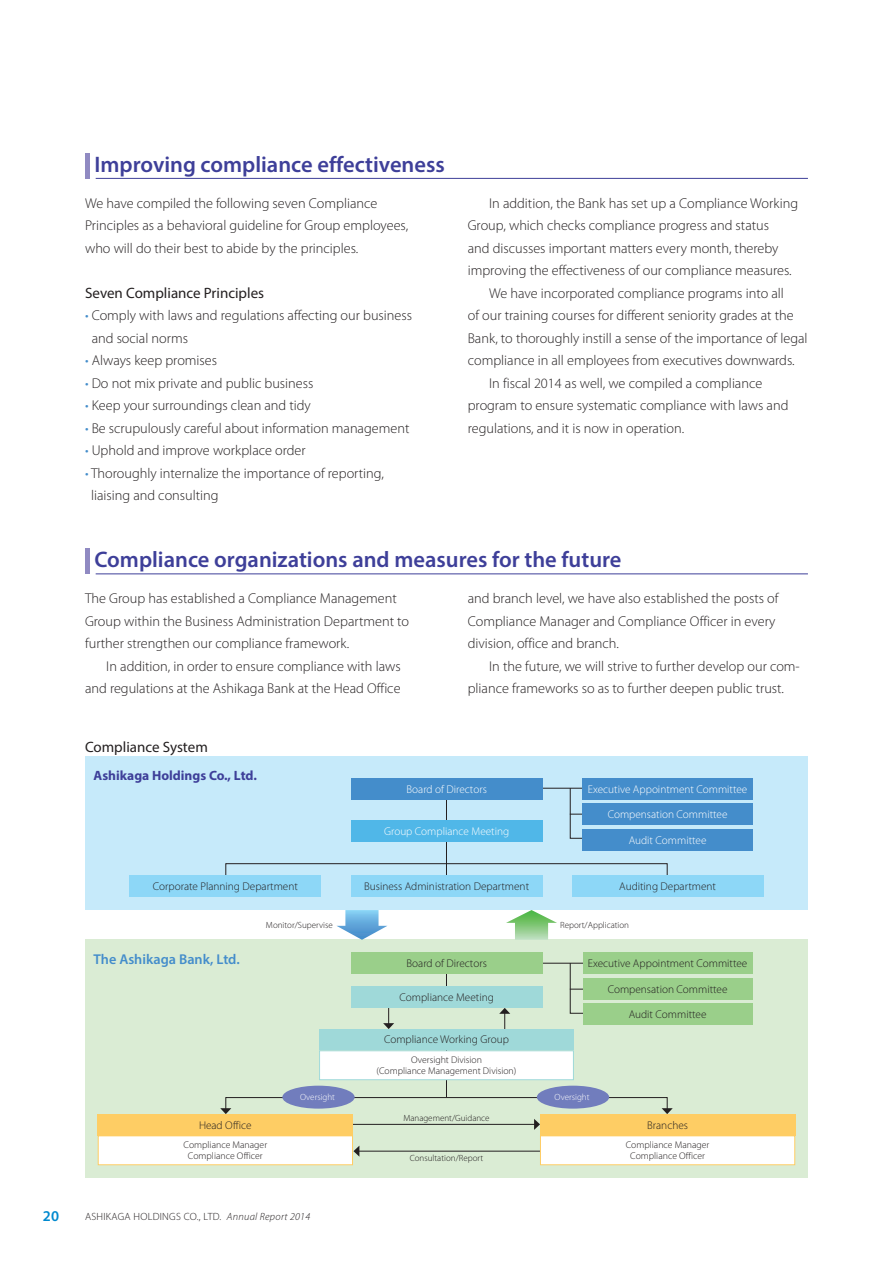
<style>
.page{position:relative;width:893px;height:1263px;background:#fff}
.page>*{position:absolute;margin:0;border:0;box-sizing:border-box;transform-origin:0 0}
.t1{font:600 22.5px "Myriad Pro";color:#3e3f99}
.t2{font:15px "Myriad Pro";color:#231f20}
.t3{font:600 15px "Myriad Pro";color:#0089cf}
.t4{font:300 14.25px/22.5px "Myriad Pro";color:#231f20}
.t5{font:600 14.25px "Myriad Pro";color:#448dcb}
.t6{font:700 13.5px "Myriad Pro";color:#3e3f99}
.t7{font:300 11.25px "Myriad Pro";color:#231f20}
.t8{font:300 11.25px "Myriad Pro";color:#fff}
.t9{font:300 10.5px "Myriad Pro";letter-spacing:.025em;color:#231f20}
.t10{font:300 9.75px/11.2px "Myriad Pro";color:#231f20;text-align:center}
.t11{font:300 9px "Myriad Pro";color:#231f20}
.t12{font:300 9px "Myriad Pro";color:#fff}
.s1{color:#448dcb}
.s2{font-style:italic}
</style>
<div class="page">
<div style="left:85px;top:757px;width:723px;height:153px;background:#c6eafa"></div>
<div style="left:85px;top:940px;width:723px;height:238px;background:#daecd4"></div>
<hr style="left:446px;top:796px;width:1px;height:93px;background:#231f20">
<hr style="left:446px;top:1035px;width:1px;height:62px;background:#231f20">
<hr style="left:446px;top:962px;width:1px;height:37px;background:#231f20">
<hr style="left:464px;top:963px;width:129px;height:1px;background:#231f20">
<hr style="left:464px;top:788px;width:129px;height:1px;background:#231f20">
<div style="left:225px;top:863px;width:443px;height:21px;border:1px solid #231f20"></div>
<div style="left:225px;top:1097px;width:443px;height:12px;border:1px solid #231f20"></div>
<svg style="left:662px;top:1108px;width:11px;height:6px"></svg>
<svg style="left:220px;top:1108px;width:11px;height:6px"></svg>
<svg style="left:569px;top:962px;width:24px;height:52px"></svg>
<svg style="left:569px;top:787px;width:24px;height:52px"></svg>
<hr style="left:353px;top:1124px;width:182px;height:1px;background:#231f20">
<svg style="left:534px;top:1119px;width:6px;height:11px"></svg>
<hr style="left:359px;top:1151px;width:181px;height:1px;background:#231f20">
<svg style="left:353px;top:1146px;width:6px;height:10px"></svg>
<svg style="left:506px;top:910px;width:51px;height:30px"></svg>
<svg style="left:336px;top:910px;width:51px;height:30px"></svg>
<svg style="left:383px;top:1008px;width:11px;height:21px"></svg>
<svg style="left:499px;top:1008px;width:11px;height:21px"></svg>
<hr style="left:85px;top:153px;width:4px;height:26px;background:#908ac2">
<hr style="left:85px;top:549px;width:4px;height:25px;background:#908ac2">
<hr style="left:96px;top:178px;width:712px;height:1px;background:#3e3f99">
<hr style="left:96px;top:574px;width:712px;height:1px;background:#3e3f99">
<div style="left:351px;top:778px;width:191px;height:21px;background:#448dcb"></div>
<div style="left:583px;top:778px;width:170px;height:21px;background:#448dcb"></div>
<div style="left:583px;top:952px;width:169px;height:22px;background:#9acf8a"></div>
<div style="left:583px;top:804px;width:170px;height:21px;background:#448dcb"></div>
<div style="left:583px;top:978px;width:169px;height:21px;background:#9acf8a"></div>
<div style="left:583px;top:829px;width:170px;height:21px;background:#448dcb"></div>
<div style="left:583px;top:1003px;width:169px;height:22px;background:#9acf8a"></div>
<div style="left:351px;top:821px;width:191px;height:21px;background:#50b7e8"></div>
<div style="left:351px;top:876px;width:191px;height:21px;background:#8dd7f7"></div>
<div style="left:130px;top:876px;width:191px;height:21px;background:#8dd7f7"></div>
<div style="left:572px;top:876px;width:191px;height:21px;background:#8dd7f7"></div>
<div style="left:351px;top:953px;width:191px;height:21px;background:#9acf8a"></div>
<div style="left:351px;top:986px;width:191px;height:22px;background:#9fd9d9"></div>
<div style="left:319px;top:1029px;width:255px;height:21px;background:#9fd9d9"></div>
<div style="left:320px;top:1051px;width:253px;height:29px;background:#fff"></div>
<div style="left:319px;top:1050px;width:255px;height:30px;border:1px solid #9fd9d9"></div>
<div style="left:282px;top:1086px;width:73px;height:22px;background:#717dbd;border-radius:50%"></div>
<div style="left:537px;top:1086px;width:72px;height:22px;background:#717dbd;border-radius:50%"></div>
<div style="left:98px;top:1136px;width:254px;height:29px;background:#fff"></div>
<div style="left:98px;top:1135px;width:255px;height:30px;border:1px solid #fecd64"></div>
<div style="left:98px;top:1114px;width:255px;height:21px;background:#fecd64"></div>
<div style="left:540px;top:1136px;width:255px;height:29px;background:#fff"></div>
<div style="left:540px;top:1135px;width:255px;height:30px;border:1px solid #fecd64"></div>
<div style="left:540px;top:1114px;width:255px;height:21px;background:#fecd64"></div>
<h1 class="t1" style="left:94px;top:150px;width:352px">Improving compliance effectiveness</h1>
<p class="t4" style="left:85px;top:191px;width:325px">We have compiled the following seven Compliance<br>Principles as a behavioral guideline for Group employees, who will do their best to abide by the principles.</p>
<p class="t2" style="left:85px;top:283px;width:181px">Seven Compliance Principles</p>
<p class="t4" style="left:92px;top:304px;width:322px;text-indent:-7px"><span class="s1">•</span> Comply with laws and regulations affecting our business and social norms</p>
<p class="t4" style="left:85px;top:349px;width:134px"><span class="s1">•</span> Always keep promises</p>
<p class="t4" style="left:85px;top:371px;width:230px"><span class="s1">•</span> Do not mix private and public business</p>
<p class="t4" style="left:85px;top:394px;width:227px"><span class="s1">•</span> Keep your surroundings clean and tidy</p>
<p class="t4" style="left:85px;top:416px;width:326px"><span class="s1">•</span> Be scrupulously careful about information management</p>
<p class="t4" style="left:85px;top:439px;width:222px"><span class="s1">•</span> Uphold and improve workplace order</p>
<p class="t4" style="left:91px;top:461px;width:294px;text-indent:-6px"><span class="s1">•</span> Thoroughly internalize the importance of reporting, liaising and consulting</p>
<p class="t4" style="left:489px;top:191px;width:311px">In addition, the Bank has set up a Compliance Working</p>
<p class="t4" style="left:468px;top:214px;width:303px">Group, which checks compliance progress and status</p>
<p class="t4" style="left:468px;top:236px;width:312px">and discusses important matters every month, thereby</p>
<p class="t4" style="left:468px;top:259px;width:326px">improving the effectiveness of our compliance measures.</p>
<p class="t4" style="left:489px;top:281px;width:296px">We have incorporated compliance programs into all</p>
<p class="t4" style="left:468px;top:304px;width:327px">of our training courses for different seniority grades at the</p>
<p class="t4" style="left:468px;top:326px;width:341px">Bank, to thoroughly instill a sense of the importance of legal</p>
<p class="t4" style="left:468px;top:349px;width:328px">compliance in all employees from executives downwards.</p>
<p class="t4" style="left:489px;top:371px;width:275px">In fiscal 2014 as well, we compiled a compliance</p>
<p class="t4" style="left:468px;top:394px;width:322px">program to ensure systematic compliance with laws and</p>
<p class="t4" style="left:468px;top:416px;width:218px">regulations, and it is now in operation.</p>
<h1 class="t1" style="left:94px;top:545px;width:529px">Compliance organizations and measures for the future</h1>
<p class="t4" style="left:85px;top:587px;width:326px">The Group has established a Compliance Management<br>Group within the Business Administration Department to further strengthen our compliance framework.</p>
<p class="t4" style="left:85px;top:654px;width:317px;text-align:right">In addition, in order to ensure compliance with laws and regulations at the Ashikaga Bank at the Head Office</p>
<p class="t2" style="left:85px;top:738px;width:124px">Compliance System</p>
<p class="t6" style="left:94px;top:766px;width:165px">Ashikaga Holdings Co., Ltd.</p>
<p class="t4" style="left:468px;top:587px;width:312px">and branch level, we have also established the posts of<br>Compliance Manager and Compliance Officer in every division, office and branch.</p>
<p class="t4" style="left:468px;top:654px;width:334px;text-indent:21px">In the future, we will strive to further develop our com&shy;pliance frameworks so as to further deepen public trust.</p>
<p class="t8" style="left:407px;top:782px;width:82px">Board of Directors</p>
<p class="t8" style="left:588px;top:782px;width:161px">Executive Appointment Committee</p>
<p class="t8" style="left:384px;top:825px;width:127px">Group Compliance Meeting</p>
<p class="t8" style="left:608px;top:808px;width:121px">Compensation Committee</p>
<p class="t8" style="left:629px;top:833px;width:79px">Audit Committee</p>
<p class="t7" style="left:153px;top:880px;width:147px">Corporate Planning Department</p>
<p class="t7" style="left:364px;top:880px;width:166px">Business Administration Department</p>
<p class="t7" style="left:619px;top:880px;width:98px">Auditing Department</p>
<p class="t11" style="left:266px;top:919px;width:68px">Monitor/Supervise</p>
<p class="t11" style="left:560px;top:919px;width:70px">Report/Application</p>
<p class="t7" style="left:407px;top:957px;width:82px">Board of Directors</p>
<p class="t7" style="left:400px;top:990px;width:96px">Compliance Meeting</p>
<p class="t7" style="left:384px;top:1033px;width:126px">Compliance Working Group</p>
<p class="t10" style="left:377px;top:1054px;width:141px">Oversight Division<br>(Compliance Management Division)</p>
<p class="t12" style="left:300px;top:1092px;width:36px">Oversight</p>
<p class="t12" style="left:555px;top:1092px;width:36px">Oversight</p>
<p class="t11" style="left:403px;top:1112px;width:88px">Management/Guidance</p>
<p class="t11" style="left:410px;top:1152px;width:75px">Consultation/Report</p>
<p class="t5" style="left:94px;top:950px;width:148px">The Ashikaga Bank, Ltd.</p>
<p class="t7" style="left:588px;top:956px;width:161px">Executive Appointment Committee</p>
<p class="t7" style="left:608px;top:982px;width:121px">Compensation Committee</p>
<p class="t7" style="left:629px;top:1007px;width:79px">Audit Committee</p>
<p class="t7" style="left:199px;top:1118px;width:54px">Head Office</p>
<p class="t7" style="left:647px;top:1118px;width:42px">Branches</p>
<p class="t10" style="left:184px;top:1139px;width:85px">Compliance Manager<br>Compliance Officer</p>
<p class="t10" style="left:626px;top:1139px;width:85px">Compliance Manager<br>Compliance Officer</p>
<p class="t3" style="left:43px;top:1207px;width:18px">20</p>
<p class="t9" style="left:85px;top:1210px;width:227px">ASHIKAGA HOLDINGS CO., LTD. <span class="s2">Annual Report 2014</span></p>
</div>
